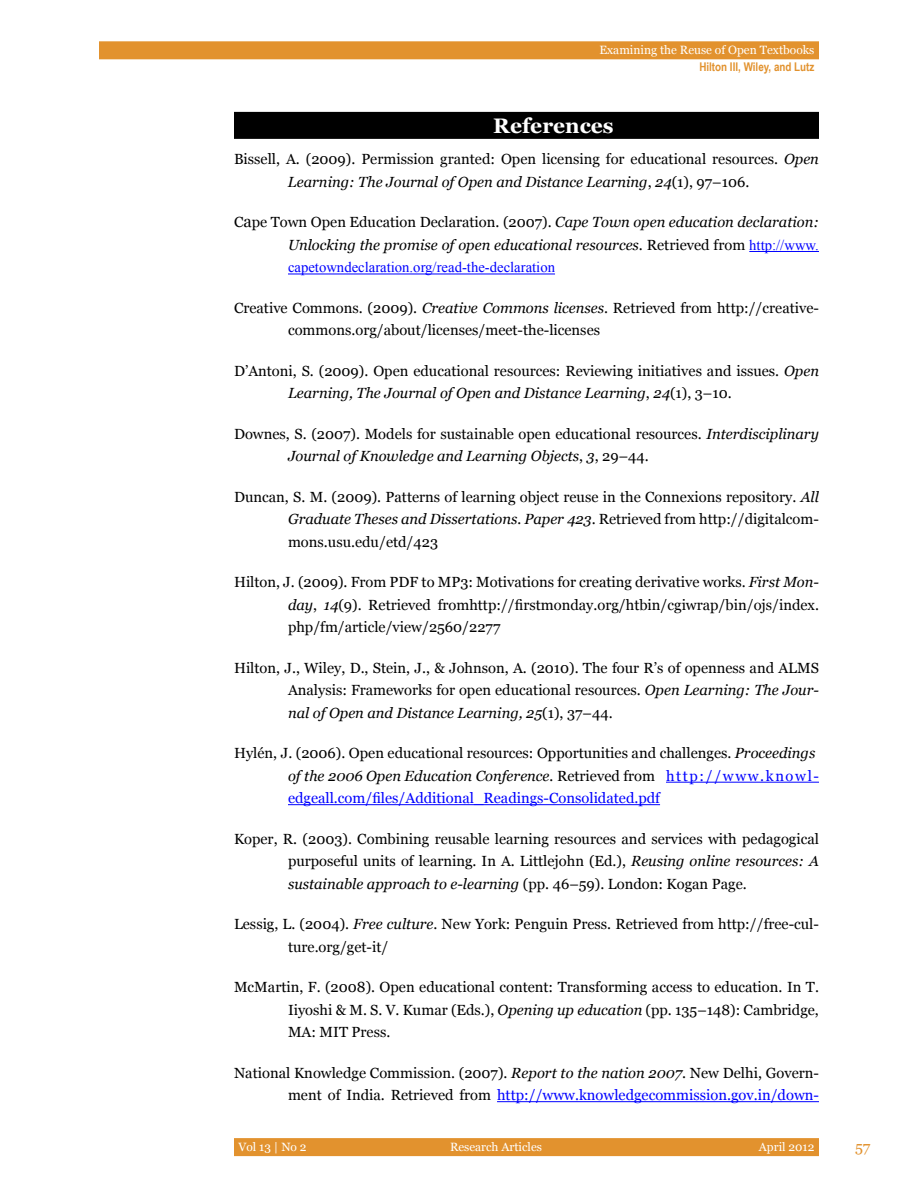
<style>
.page{position:relative;width:918px;height:1188px;background:#fff}
.page>*{position:absolute;margin:0;border:0;box-sizing:border-box;transform-origin:0 0}
.t1{font:700 21px "Georgia";color:#fff}
.t2{font:15px "Georgia";color:#e2922e}
.t3{font:14.7px/22.5px "Georgia";color:#000}
.t4{font:italic 14.7px/22.5px "Georgia";color:#000;text-align:right}
.t5{font:14.7px "Times New Roman";color:#00f}
.t6{font:12px "Georgia";color:#fff}
.t7{font:700 12px "Arial Narrow";color:#e2922e}
.s1{font-style:italic}
.s2{font-style:normal}
.s3{font-style:normal;font-size:16.5px}
.s4{font-family:"Times New Roman";font-style:normal;color:#00f}
.s5{color:#00f}
</style>
<div class="page">
<div style="left:99px;top:41px;width:720px;height:18px;background:#e2922e"></div>
<div style="left:234px;top:1138px;width:585px;height:18px;background:#e2922e"></div>
<div style="left:234px;top:112px;width:585px;height:27px;background:#000"></div>
<hr style="left:749px;top:251px;width:70px;height:1px;background:#00f">
<hr style="left:288px;top:274px;width:267px;height:1px;background:#00f">
<hr style="left:666px;top:782px;width:153px;height:1px;background:#00f">
<hr style="left:288px;top:804px;width:372px;height:1px;background:#00f">
<hr style="left:497px;top:1101px;width:322px;height:1px;background:#00f">
<p class="t6" style="left:599px;top:43px;width:217px">Examining the Reuse of Open Textbooks</p>
<p class="t7" style="left:699px;top:58px;width:117px">Hilton III, Wiley, and Lutz</p>
<h1 class="t1" style="left:493px;top:114px;width:122px">References</h1>
<p class="t3" style="left:288px;top:148px;width:533px;text-indent:-54px">Bissell, A. (2009). Permission granted: Open licensing for educational resources. <span class="s1">Open<br>Learning: The Journal of Open and Distance Learning</span>, <span class="s1">24</span>(1), 97–106.</p>
<p class="t4" style="left:234px;top:211px;width:587px"><span class="s2">C</span><span class="s3">a</span><span class="s2">pe Town Open Education Declaration. (2007).</span> Cape Town open education declaration:<br>Unlocking the promise of open educational resources<span class="s2">. Retrieved from</span> <span class="s4">http://www.</span></p>
<p class="t5" style="left:288px;top:258px;width:269px">capetowndeclaration.org/read-the-declaration</p>
<p class="t3" style="left:288px;top:297px;width:533px;text-indent:-54px">Creative Commons. (2009). <span class="s1">Creative Commons licenses</span>. Retrieved from http://creative&shy;commons.org/about/licenses/meet-the-licenses</p>
<p class="t3" style="left:288px;top:360px;width:533px;text-indent:-54px">D’Antoni, S. (2009). Open educational resources: Reviewing initiatives and issues. <span class="s1">Open<br>Learning, The Journal of Open and Distance Learning</span>, <span class="s1">24</span>(1), 3–10.</p>
<p class="t3" style="left:288px;top:423px;width:532px;text-indent:-54px">Downes, S. (2007). Models for sustainable open educational resources. <span class="s1">Interdisciplinary<br>Journal of Knowledge and Learning Objects</span>, <span class="s1">3</span>, 29–44.</p>
<p class="t3" style="left:288px;top:486px;width:533px;text-align:justify;text-indent:-54px">Duncan, S. M. (2009). Patterns of learning object reuse in the Connexions repository. <span class="s1">All Graduate Theses and Dissertations. Paper 423</span>. Retrieved from http://digitalcom&shy;mons.usu.edu/etd/423</p>
<p class="t3" style="left:288px;top:571px;width:533px;text-align:justify;text-indent:-54px">Hilton, J. (2009). From PDF to MP3: Motivations for creating derivative works. <span class="s1">First Mon&shy;day</span>, <span class="s1">14</span>(9). Retrieved fromhttp://firstmonday.org/htbin/cgiwrap/bin/ojs/index. php/fm/article/view/2560/2277</p>
<p class="t3" style="left:288px;top:657px;width:533px;text-align:justify;text-indent:-54px">Hilton, J., Wiley, D., Stein, J., &amp; Johnson, A. (2010). The four R’s of openness and ALMS Analysis: Frameworks for open educational resources. <span class="s1">Open Learning: The Jour&shy;nal of Open and Distance Learning, 25</span>(1), 37–44.</p>
<p class="t3" style="left:288px;top:742px;width:532px;text-indent:-54px">Hylén, J. (2006). Open educational resources: Opportunities and challenges. <span class="s1">Proceedings of the 2006 Open Education Conference.</span> Retrieved from <span class="s5">http://www.knowl&shy;edgeall.com/files/Additional_Readings-Consolidated.pdf</span></p>
<p class="t3" style="left:288px;top:828px;width:533px;text-align:justify;text-indent:-54px">Koper, R. (2003). Combining reusable learning resources and services with pedagogical purposeful units of learning. In A. Littlejohn (Ed.), <span class="s1">Reusing online resources: A sustainable approach to e-learning</span> (pp. 46–59). London: Kogan Page.</p>
<p class="t3" style="left:288px;top:913px;width:533px;text-indent:-54px">Lessig, L. (2004). <span class="s1">Free culture</span>. New York: Penguin Press. Retrieved from http://free-cul&shy;ture.org/get-it/</p>
<p class="t3" style="left:288px;top:976px;width:532px;text-align:justify;text-indent:-54px">McMartin, F. (2008). Open educational content: Transforming access to education. In T.<br>Iiyoshi &amp; M. S. V. Kumar (Eds.), <span class="s1">Opening up education</span> (pp. 135–148): Cambridge, MA: MIT Press.</p>
<p class="t3" style="left:234px;top:1062px;width:587px;text-align:right">National Knowledge Commission. (2007). <span class="s1">Report to the nation 2007</span>. New Delhi, Govern&shy;ment of India. Retrieved from <span class="s5">http://www.knowledgecommission.gov.in/down-</span></p>
<p class="t6" style="left:238px;top:1140px;width:70px">Vol 13 | No 2</p>
<p class="t6" style="left:450px;top:1140px;width:93px">Research Articles</p>
<p class="t6" style="left:759px;top:1140px;width:57px">April 2012</p>
<p class="t2" style="left:855px;top:1138px;width:17px">57</p>
</div>
